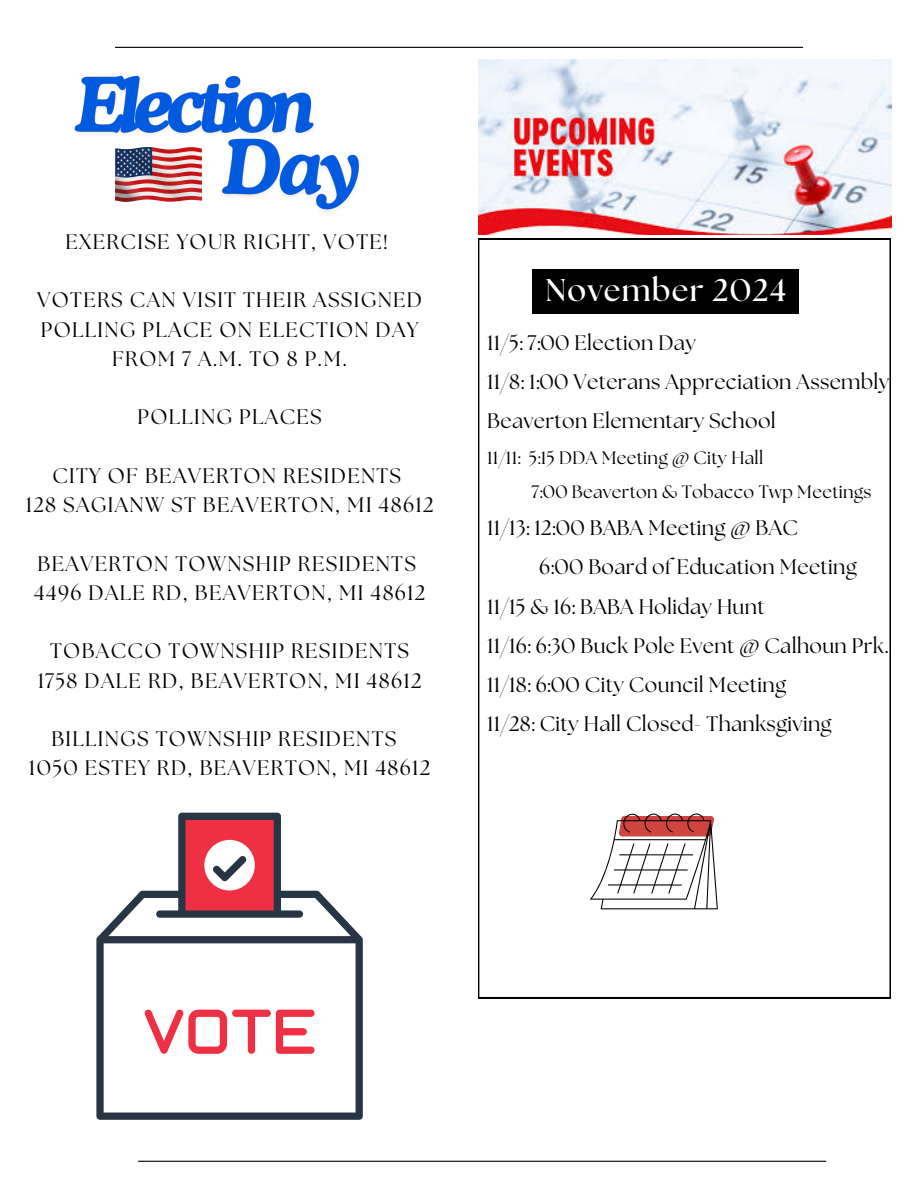
<style>
.page{position:relative;width:918px;height:1188px;background:#fff}
.page>*{position:absolute;margin:0;border:0;box-sizing:border-box;transform-origin:0 0}
.t1{font:700 31.35px "The Seasons";letter-spacing:.04em;color:#fff}
.t2{font:21px/29.2px "The Seasons";letter-spacing:.065em;color:#000;text-align:center}
.t3{font:21px/39.2px "The Seasons";letter-spacing:.015em;color:#000}
.t4{font:18px "The Seasons";letter-spacing:.015em;color:#000}
</style>
<div class="page">
<hr style="left:115px;top:47px;width:688px;height:1px;background:#000">
<hr style="left:138px;top:1161px;width:688px;height:1px;background:#000">
<img style="left:478px;top:60px;width:413px;height:174px">
<svg style="left:478px;top:239px;width:413px;height:759px"></svg>
<svg style="left:590px;top:813px;width:128px;height:96px"></svg>
<img style="left:74px;top:75px;width:238px;height:60px">
<img style="left:216px;top:121px;width:143px;height:91px">
<img style="left:115px;top:147px;width:87px;height:54px">
<svg style="left:96px;top:813px;width:267px;height:307px"></svg>
<div style="left:532px;top:270px;width:267px;height:44px;background:#000"></div>
<p class="t2" style="left:66px;top:228px;width:324px">EXERCISE YOUR RIGHT, VOTE!</p>
<p class="t2" style="left:37px;top:287px;width:386px">VOTERS CAN VISIT THEIR ASSIGNED<br>POLLING PLACE ON ELECTION DAY<br>FROM 7 A.M. TO 8 P.M.</p>
<p class="t2" style="left:137px;top:404px;width:186px">POLLING PLACES</p>
<p class="t2" style="left:52px;top:462px;width:350px">CITY OF BEAVERTON RESIDENTS</p>
<p class="t2" style="left:26px;top:492px;width:409px">128 SAGIANW ST BEAVERTON, MI 48612</p>
<p class="t2" style="left:38px;top:550px;width:380px">BEAVERTON TOWNSHIP RESIDENTS</p>
<p class="t2" style="left:34px;top:579px;width:393px">4496 DALE RD, BEAVERTON, MI 48612</p>
<p class="t2" style="left:50px;top:638px;width:360px">TOBACCO TOWNSHIP RESIDENTS</p>
<p class="t2" style="left:38px;top:667px;width:385px">1758 DALE RD, BEAVERTON, MI 48612</p>
<p class="t2" style="left:51px;top:726px;width:346px">BILLINGS TOWNSHIP RESIDENTS</p>
<p class="t2" style="left:29px;top:755px;width:403px">1050 ESTEY RD, BEAVERTON, MI 48612</p>
<p class="t1" style="left:546px;top:276px;width:242px">November 2024</p>
<p class="t3" style="left:487px;top:325px;width:210px">11/5: 7:00 Election Day</p>
<p class="t3" style="left:487px;top:364px;width:404px">11/8: 1:00 Veterans Appreciation Assembly<br>Beaverton Elementary School</p>
<p class="t4" style="left:487px;top:450px;width:278px">11/11: 5:15 DDA Meeting @ City Hall</p>
<p class="t4" style="left:532px;top:484px;width:341px">7:00 Beaverton &amp; Tobacco Twp Meetings</p>
<p class="t3" style="left:487px;top:510px;width:312px">11/13: 12:00 BABA Meeting @ BAC</p>
<p class="t3" style="left:539px;top:549px;width:319px">6:00 Board of Education Meeting</p>
<p class="t3" style="left:487px;top:588px;width:279px">11/15 &amp; 16: BABA Holiday Hunt</p>
<p class="t3" style="left:487px;top:627px;width:403px">11/16: 6:30 Buck Pole Event @ Calhoun Prk.</p>
<p class="t3" style="left:487px;top:666px;width:300px">11/18: 6:00 City Council Meeting</p>
<p class="t3" style="left:487px;top:706px;width:346px">11/28: City Hall Closed- Thanksgiving</p>
</div>
